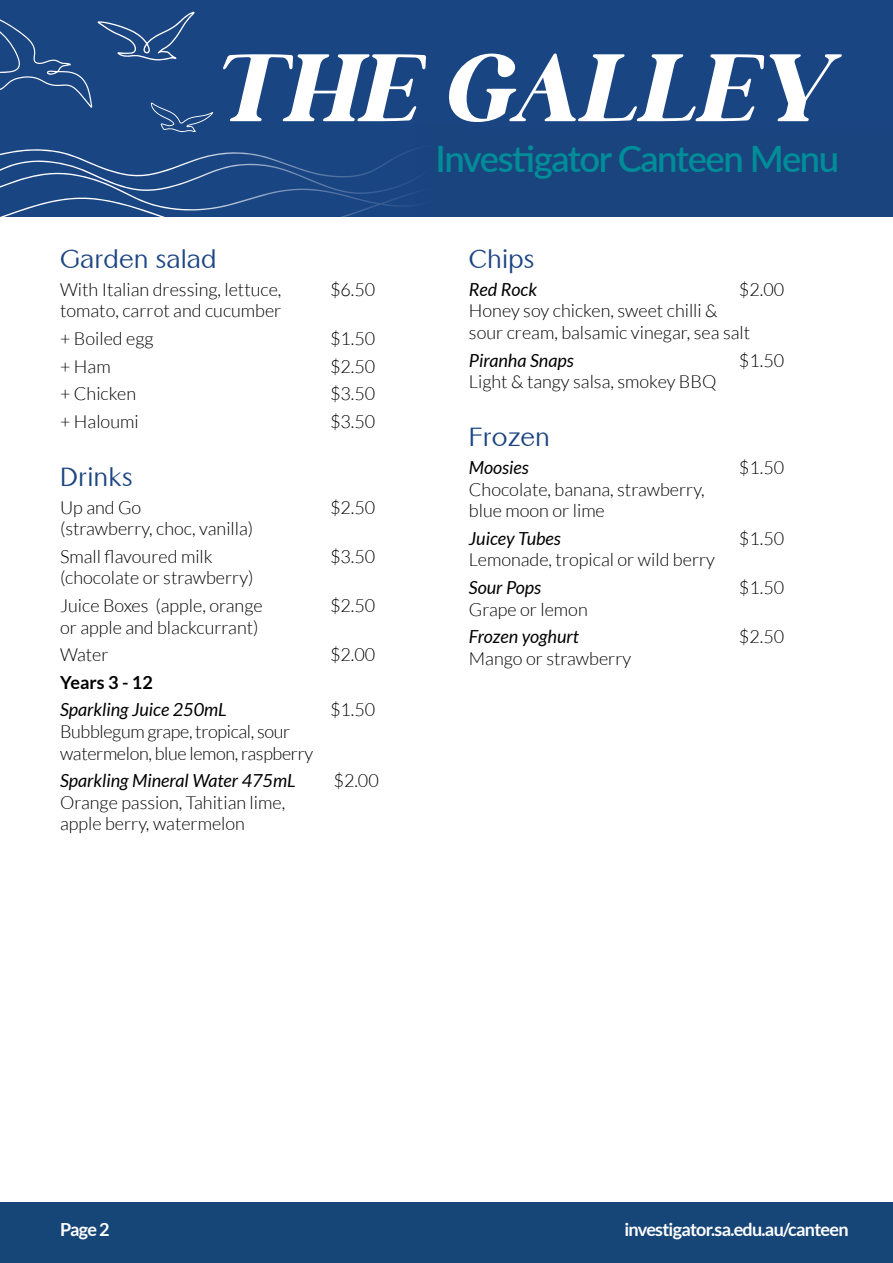
<style>
.page{position:relative;width:893px;height:1263px;background:#fff}
.page>*{position:absolute;margin:0;border:0;box-sizing:border-box;transform-origin:0 0}
.t1{font:500 44.1px "Lato";color:#008c98}
.t2{font:600 36.45px "Lato";letter-spacing:-.04em;color:#008c98}
.t3{font:25.5px "Altrincham W01";color:#1c4582}
.t4{font:300 18px/27.6px "Lato";color:#000}
.t5{font:italic 18px "Lato";color:#000}
.t6{font:300 18px/21.6px "Lato";letter-spacing:-.02em;color:#000}
.t7{font:700 18px "Lato";letter-spacing:-.04em;color:#fff}
.t8{font:700 18px "Lato";color:#000}
</style>
<div class="page">
<div style="left:0;top:1202px;width:893px;height:61px;background:#164578"></div>
<div style="left:0;top:0;width:893px;height:217px;background:#1a4583"></div>
<svg style="left:0;top:149px;width:175px;height:68px"></svg>
<svg style="left:0;top:12px;width:213px;height:120px"></svg>
<svg style="left:223px;top:53px;width:619px;height:69px"></svg>
<h3 class="t3" style="left:60px;top:244px;width:158px">Garden salad</h3>
<p class="t4" style="left:60px;top:276px;width:223px">With Italian dressing, lettuce,</p>
<p class="t4" style="left:330px;top:276px;width:47px">$6.50</p>
<p class="t4" style="left:60px;top:297px;width:223px">tomato, carrot and cucumber + Boiled egg</p>
<p class="t4" style="left:330px;top:325px;width:47px">$1.50</p>
<p class="t4" style="left:60px;top:352px;width:52px">+ Ham</p>
<p class="t4" style="left:330px;top:352px;width:47px">$2.50</p>
<p class="t4" style="left:60px;top:380px;width:78px">+ Chicken</p>
<p class="t4" style="left:330px;top:380px;width:47px">$3.50</p>
<p class="t4" style="left:60px;top:408px;width:80px">+ Haloumi</p>
<p class="t4" style="left:330px;top:408px;width:47px">$3.50</p>
<h3 class="t3" style="left:60px;top:461px;width:74px">Drinks</h3>
<p class="t4" style="left:60px;top:493px;width:83px">Up and Go</p>
<p class="t4" style="left:330px;top:493px;width:47px">$2.50</p>
<p class="t4" style="left:60px;top:515px;width:195px">(strawberry, choc, vanilla)<br>Small flavoured milk</p>
<p class="t4" style="left:330px;top:543px;width:47px">$3.50</p>
<p class="t4" style="left:60px;top:564px;width:204px">(chocolate or strawberry)<br>Juice Boxes (apple, orange</p>
<p class="t4" style="left:60px;top:613px;width:200px">or apple and blackcurrant)<br>Water</p>
<p class="t4" style="left:330px;top:592px;width:47px">$2.50</p>
<p class="t4" style="left:330px;top:641px;width:47px">$2.00</p>
<p class="t8" style="left:60px;top:672px;width:94px">Years 3 - 12</p>
<p class="t5" style="left:60px;top:700px;width:168px">Sparkling Juice 250mL</p>
<p class="t4" style="left:330px;top:696px;width:47px">$1.50</p>
<p class="t6" style="left:60px;top:721px;width:255px">Bubblegum grape, tropical, sour watermelon, blue lemon, raspberry</p>
<p class="t5" style="left:60px;top:771px;width:237px">Sparkling Mineral Water 475mL</p>
<p class="t4" style="left:334px;top:767px;width:47px">$2.00</p>
<p class="t4" style="left:60px;top:792px;width:227px;line-height:21.6px">Orange passion, Tahitian lime, apple berry, watermelon</p>
<h1 class="t1" style="left:442px;top:125px;width:405px">Investigator Canteen</h1>
<h2 class="t2" style="left:436px;top:133px;width:405px">Investigator Canteen Menu</h2>
<h3 class="t3" style="left:469px;top:244px;width:67px">Chips</h3>
<p class="t5" style="left:469px;top:279px;width:70px">Red Rock</p>
<p class="t4" style="left:739px;top:276px;width:47px">$2.00</p>
<p class="t4" style="left:469px;top:300px;width:283px;line-height:21.6px">Honey soy chicken, sweet chilli &amp; sour cream, balsamic vinegar, sea salt</p>
<p class="t5" style="left:469px;top:350px;width:106px">Piranha Snaps</p>
<p class="t4" style="left:739px;top:346px;width:47px">$1.50</p>
<p class="t4" style="left:469px;top:368px;width:249px">Light &amp; tangy salsa, smokey BBQ</p>
<h3 class="t3" style="left:469px;top:422px;width:83px">Frozen</h3>
<p class="t5" style="left:469px;top:457px;width:62px">Moosies</p>
<p class="t4" style="left:739px;top:454px;width:47px">$1.50</p>
<p class="t4" style="left:469px;top:478px;width:237px;line-height:21.6px">Chocolate, banana, strawberry, blue moon or lime</p>
<p class="t5" style="left:469px;top:528px;width:93px">Juicey Tubes</p>
<p class="t4" style="left:739px;top:525px;width:47px">$1.50</p>
<p class="t4" style="left:469px;top:546px;width:248px">Lemonade, tropical or wild berry</p>
<p class="t5" style="left:469px;top:577px;width:74px">Sour Pops</p>
<p class="t4" style="left:739px;top:574px;width:47px">$1.50</p>
<p class="t4" style="left:469px;top:595px;width:120px">Grape or lemon</p>
<p class="t5" style="left:469px;top:627px;width:111px">Frozen yoghurt</p>
<p class="t4" style="left:739px;top:623px;width:47px">$2.50</p>
<p class="t4" style="left:469px;top:645px;width:164px">Mango or strawberry</p>
<p class="t7" style="left:60px;top:1219px;width:51px">Page 2</p>
<p class="t7" style="left:624px;top:1219px;width:226px">investigator.sa.edu.au/canteen</p>
</div>
